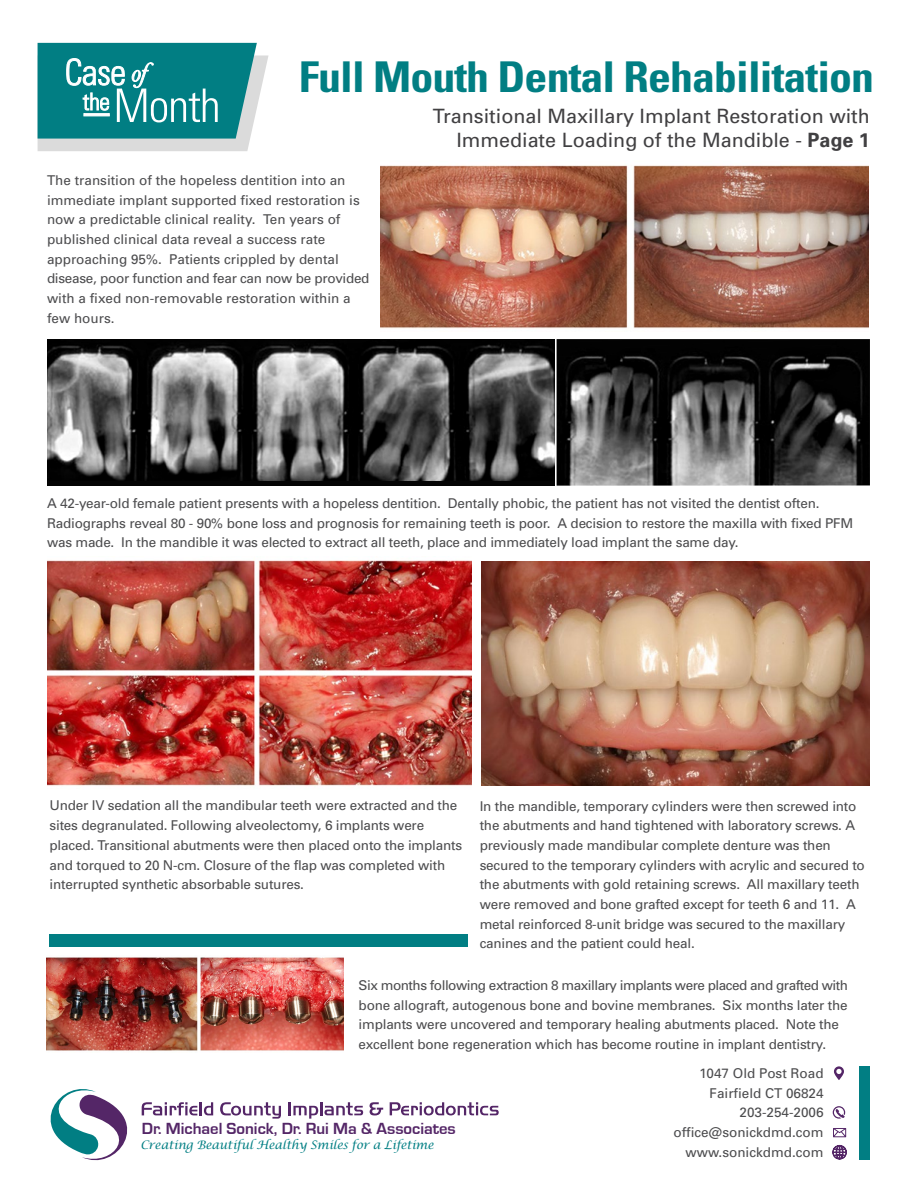
<style>
.page{position:relative;width:918px;height:1188px;background:#fff}
.page>*{position:absolute;margin:0;border:0;box-sizing:border-box;transform-origin:0 0}
.t1{font:700 condensed 42.45px "Univers";letter-spacing:-.02em;color:#017e83;scale:1.08 1}
.t2{font:19.8px/23.7px "Univers";color:#414042;text-align:right}
.t3{font:700 16.65px "Eurostile T";color:#542667}
.t4{font:13.5px/19.6px "Univers";letter-spacing:-.015em;color:#4c4c4e}
.t5{font:italic 11.85px "Lucida Calligraphy";letter-spacing:-.02em;color:#017e83}
.s1{font-weight:700}
</style>
<div class="page">
<img style="left:381px;top:165px;width:488px;height:164px">
<svg style="left:38px;top:43px;width:231px;height:108px;background:#429c9f"></svg>
<div style="left:84px;top:113px;width:26px;height:3px;background:#fff;border:1px solid #fff"></div>
<svg style="left:288px;top:1102px;width:75px;height:17px"></svg>
<svg style="left:370px;top:1102px;width:13px;height:13px"></svg>
<svg style="left:390px;top:1102px;width:109px;height:13px"></svg>
<svg style="left:50px;top:1089px;width:163px;height:72px"></svg>
<svg style="left:220px;top:1102px;width:61px;height:17px"></svg>
<svg style="left:833px;top:1128px;width:13px;height:9px"></svg>
<svg style="left:834px;top:1066px;width:10px;height:14px"></svg>
<svg style="left:833px;top:1106px;width:12px;height:13px"></svg>
<svg style="left:832px;top:1145px;width:15px;height:15px"></svg>
<div style="left:860px;top:1066px;width:10px;height:94px;background:#017e83"></div>
<img style="left:47px;top:339px;width:508px;height:142px">
<div style="left:47px;top:481px;width:508px;height:5px;background:#040404"></div>
<img style="left:557px;top:339px;width:313px;height:147px">
<img style="left:47px;top:560px;width:424px;height:226px">
<img style="left:481px;top:562px;width:389px;height:223px">
<img style="left:47px;top:957px;width:296px;height:94px">
<div style="left:50px;top:935px;width:418px;height:12px;background:#017e83"></div>
<h1 class="t1" style="left:299px;top:51px;width:534px">Full Mouth Dental Rehabilitation</h1>
<h2 class="t2" style="left:433px;top:104px;width:438px">Transitional Maxillary Implant Restoration with<br>Immediate Loading of the Mandible - <span class="s1">Page 1</span></h2>
<p class="t4" style="left:47px;top:171px;width:324px">The transition of the hopeless dentition into an immediate implant supported fixed restoration is now a predictable clinical reality. Ten years of published clinical data reveal a success rate approaching 95%. Patients crippled by dental disease, poor function and fear can now be provided with a fixed non-removable restoration within a few hours.</p>
<p class="t4" style="left:47px;top:494px;width:808px">A 42-year-old female patient presents with a hopeless dentition. Dentally phobic, the patient has not visited the dentist often.<br>Radiographs reveal 80 - 90% bone loss and prognosis for remaining teeth is poor. A decision to restore the maxilla with fixed PFM was made. In the mandible it was elected to extract all teeth, place and immediately load implant the same day.</p>
<p class="t4" style="left:50px;top:796px;width:414px">Under IV sedation all the mandibular teeth were extracted and the sites degranulated. Following alveolectomy, 6 implants were placed. Transitional abutments were then placed onto the implants and torqued to 20 N-cm. Closure of the flap was completed with interrupted synthetic absorbable sutures.</p>
<p class="t4" style="left:480px;top:796px;width:387px">In the mandible, temporary cylinders were then screwed into the abutments and hand tightened with laboratory screws. A previously made mandibular complete denture was then secured to the temporary cylinders with acrylic and secured to the abutments with gold retaining screws. All maxillary teeth were removed and bone grafted except for teeth 6 and 11. A metal reinforced 8-unit bridge was secured to the maxillary canines and the patient could heal.</p>
<p class="t4" style="left:359px;top:976px;width:491px">Six months following extraction 8 maxillary implants were placed and grafted with bone allograft, autogenous bone and bovine membranes. Six months later the implants were uncovered and temporary healing abutments placed. Note the excellent bone regeneration which has become routine in implant dentistry.</p>
<p class="t3" style="left:142px;top:1119px;width:315px">Dr. Michael Sonick, Dr. Rui Ma &amp; Associates</p>
<p class="t5" style="left:140px;top:1138px;width:295px">Creating Beautiful Healthy Smiles for a Lifetime</p>
<p class="t4" style="left:673px;top:1064px;width:152px;text-align:right">1047 Old Post Road<br>Fairfield CT 06824<br>203-254-2006 office@sonickdmd.com www.sonickdmd.com</p>
</div>
